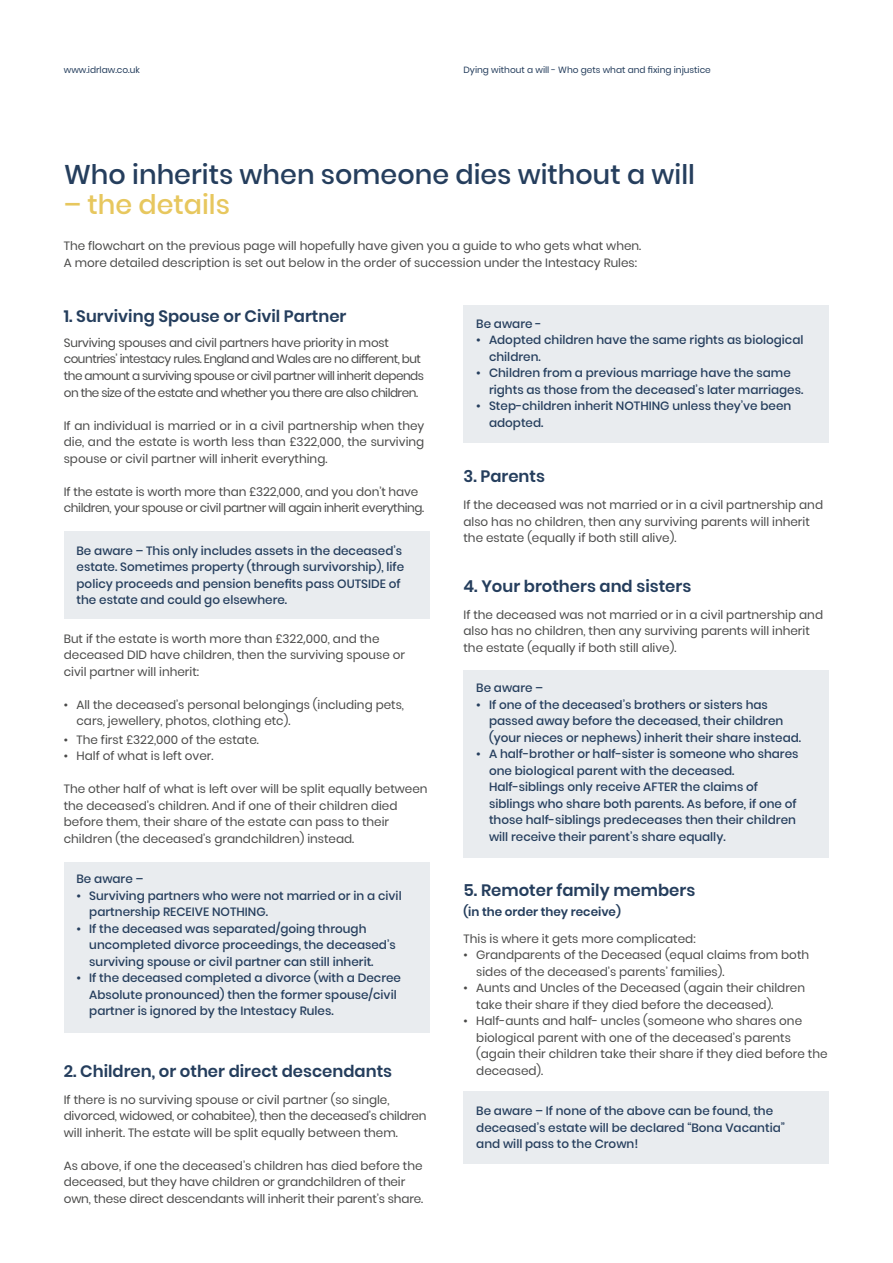
<style>
.page{position:relative;width:893px;height:1263px;background:#fff}
.page>*{position:absolute;margin:0;border:0;box-sizing:border-box;transform-origin:0 0}
.t1{font:500 27px "Poppins";color:#253e5d}
.t2{font:500 27px "Poppins";color:#e7c75e}
.t3{font:600 16.5px "Poppins";color:#253e5d}
.t4{font:12px/16.5px "Poppins";color:#4a4a49}
.t5{font:500 12px/16.5px "Poppins";color:#253e5d}
.t6{font:12px/16.5px "Poppins";letter-spacing:-.04em;color:#4a4a49}
.t7{font:12px/16.5px "Poppins";letter-spacing:-.03em;color:#4a4a49}
.t8{font:600 12px "Poppins";color:#253e5d}
.t9{font:9px "Poppins";color:#253e5d}
</style>
<div class="page">
<div style="left:463px;top:670px;width:366px;height:187px;background:#e9ecef"></div>
<div style="left:463px;top:1091px;width:366px;height:73px;background:#e9ecef"></div>
<div style="left:463px;top:305px;width:366px;height:137px;background:#e9ecef"></div>
<div style="left:64px;top:862px;width:365px;height:170px;background:#e9ecef"></div>
<div style="left:64px;top:531px;width:365px;height:88px;background:#e9ecef"></div>
<p class="t9" style="left:64px;top:65px;width:78px">www.idrlaw.co.uk</p>
<p class="t9" style="left:463px;top:65px;width:249px">Dying without a will - Who gets what and fixing injustice</p>
<h1 class="t1" style="left:64px;top:159px;width:632px">Who inherits when someone dies without a will</h1>
<h1 class="t2" style="left:64px;top:189px;width:167px">– the details</h1>
<p class="t4" style="left:64px;top:238px;width:579px">The flowchart on the previous page will hopefully have given you a guide to who gets what when.<br>A more detailed description is set out below in the order of succession under the Intestacy Rules:</p>
<h2 class="t3" style="left:64px;top:307px;width:284px">1. Surviving Spouse or Civil Partner</h2>
<p class="t6" style="left:64px;top:335px;width:362px">Surviving spouses and civil partners have priority in most countries’ intestacy rules. England and Wales are no different, but the amount a surviving spouse or civil partner will inherit depends on the size of the estate and whether you there are also children.</p>
<p class="t4" style="left:64px;top:417px;width:362px;text-align:justify">If an individual is married or in a civil partnership when they die, and the estate is worth less than £322,000, the surviving spouse or civil partner will inherit everything.</p>
<p class="t7" style="left:64px;top:483px;width:362px">If the estate is worth more than £322,000, and you don’t have children, your spouse or civil partner will again inherit everything.</p>
<p class="t5" style="left:77px;top:542px;width:329px">Be aware – This only includes assets in the deceased’s estate. Sometimes property (through survivorship), life policy proceeds and pension benefits pass OUTSIDE of the estate and could go elsewhere.</p>
<p class="t4" style="left:64px;top:630px;width:343px">But if the estate is worth more than £322,000, and the deceased DID have children, then the surviving spouse or civil partner will inherit:</p>
<p class="t4" style="left:77px;top:696px;width:329px;text-indent:-13px">• All the deceased’s personal belongings (including pets, cars, jewellery, photos, clothing etc).</p>
<p class="t4" style="left:64px;top:731px;width:197px">• The first £322,000 of the estate.</p>
<p class="t4" style="left:64px;top:748px;width:151px">• Half of what is left over.</p>
<p class="t4" style="left:64px;top:781px;width:365px">The other half of what is left over will be split equally between the deceased’s children. And if one of their children died before them, their share of the estate can pass to their children (the deceased’s grandchildren) instead.</p>
<p class="t5" style="left:77px;top:871px;width:68px">Be aware –</p>
<p class="t5" style="left:89px;top:887px;width:314px;text-indent:-13px">• Surviving partners who were not married or in a civil partnership RECEIVE NOTHING.</p>
<p class="t5" style="left:89px;top:920px;width:308px;text-indent:-13px">• If the deceased was separated/going through uncompleted divorce proceedings, the deceased’s surviving spouse or civil partner can still inherit.</p>
<p class="t5" style="left:89px;top:970px;width:313px;text-indent:-13px">• If the deceased completed a divorce (with a Decree<br>Absolute pronounced) then the former spouse/civil partner is ignored by the Intestacy Rules.</p>
<p class="t5" style="left:476px;top:315px;width:67px">Be aware -</p>
<p class="t5" style="left:489px;top:332px;width:316px;text-indent:-13px">• Adopted children have the same rights as biological children.</p>
<p class="t5" style="left:489px;top:365px;width:316px;text-indent:-13px">• Children from a previous marriage have the same rights as those from the deceased’s later marriages.</p>
<p class="t5" style="left:489px;top:398px;width:304px;text-indent:-13px">• Step-children inherit NOTHING unless they’ve been adopted.</p>
<h2 class="t3" style="left:463px;top:467px;width:83px">3. Parents</h2>
<p class="t4" style="left:463px;top:497px;width:361px">If the deceased was not married or in a civil partnership and also has no children, then any surviving parents will inherit the estate (equally if both still alive).</p>
<h2 class="t3" style="left:463px;top:576px;width:229px">4. Your brothers and sisters</h2>
<p class="t4" style="left:463px;top:606px;width:361px">If the deceased was not married or in a civil partnership and also has no children, then any surviving parents will inherit the estate (equally if both still alive).</p>
<p class="t5" style="left:476px;top:680px;width:68px">Be aware –</p>
<p class="t5" style="left:489px;top:696px;width:314px;text-indent:-13px">• If one of the deceased’s brothers or sisters has passed away before the deceased, their children (your nieces or nephews) inherit their share instead.</p>
<p class="t5" style="left:489px;top:746px;width:311px;text-indent:-13px">• A half-brother or half-sister is someone who shares one biological parent with the deceased.<br>Half-siblings only receive AFTER the claims of siblings who share both parents. As before, if one of those half-siblings predeceases then their children will receive their parent’s share equally.</p>
<h2 class="t3" style="left:463px;top:881px;width:233px">5. Remoter family members</h2>
<p class="t8" style="left:463px;top:904px;width:159px">(in the order they receive)</p>
<p class="t4" style="left:463px;top:930px;width:234px">This is where it gets more complicated:</p>
<p class="t4" style="left:476px;top:947px;width:334px;text-indent:-13px">• Grandparents of the Deceased (equal claims from both sides of the deceased’s parents’ families).</p>
<p class="t4" style="left:476px;top:980px;width:330px;text-indent:-13px">• Aunts and Uncles of the Deceased (again their children take their share if they died before the deceased).</p>
<p class="t4" style="left:476px;top:1013px;width:353px;text-indent:-13px">• Half-aunts and half- uncles (someone who shares one biological parent with one of the deceased’s parents (again their children take their share if they died before the deceased).</p>
<p class="t5" style="left:476px;top:1103px;width:310px">Be aware – If none of the above can be found, the deceased’s estate will be declared “Bona Vacantia” and will pass to the Crown!</p>
<h2 class="t3" style="left:64px;top:1061px;width:330px">2. Children, or other direct descendants</h2>
<p class="t4" style="left:64px;top:1091px;width:364px">If there is no surviving spouse or civil partner (so single, divorced, widowed, or cohabitee), then the deceased’s children will inherit. The estate will be split equally between them.</p>
<p class="t4" style="left:64px;top:1157px;width:361px">As above, if one the deceased’s children has died before the deceased, but they have children or grandchildren of their own, these direct descendants will inherit their parent’s share.</p>
</div>
